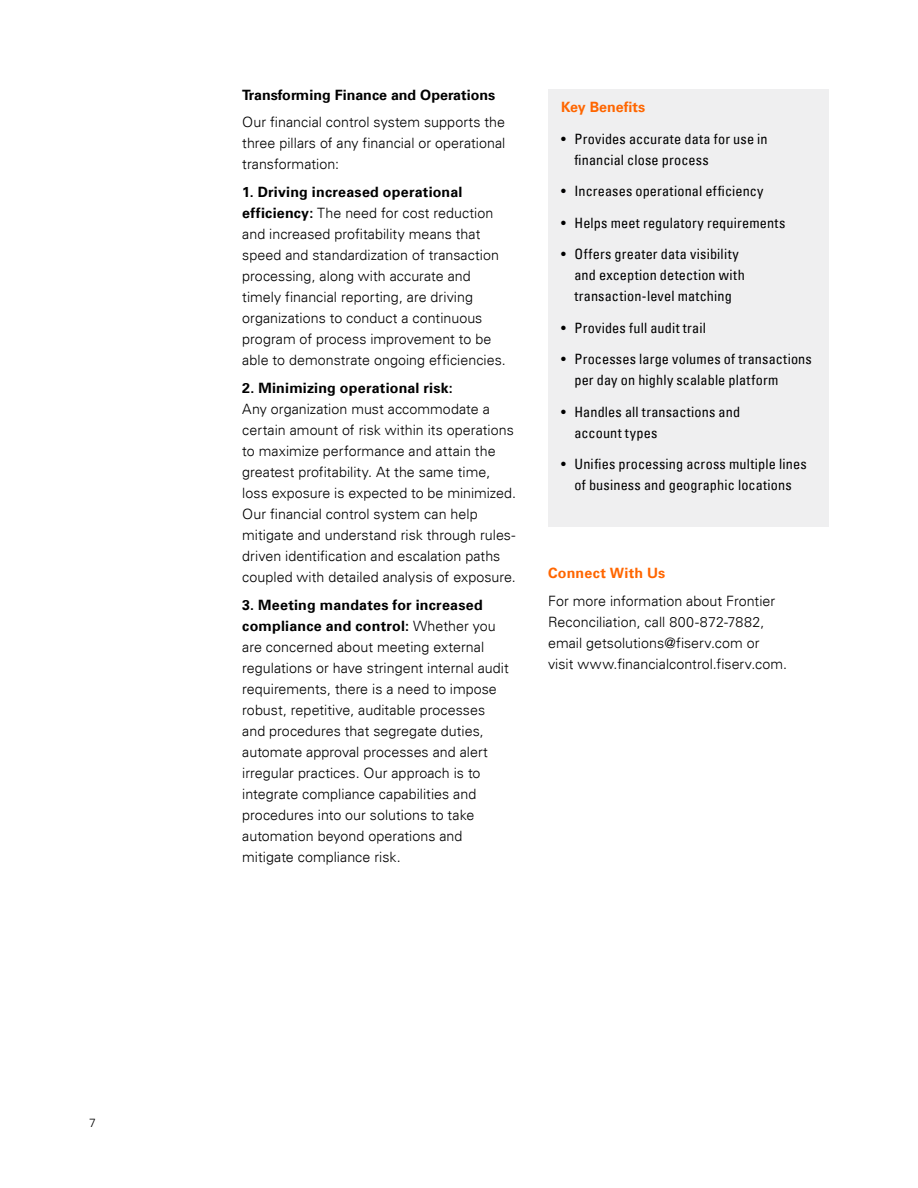
<style>
.page{position:relative;width:918px;height:1188px;background:#fff}
.page>*{position:absolute;margin:0;border:0;box-sizing:border-box;transform-origin:0 0}
.t1{font:300 14.25px/21px "Univers LT";letter-spacing:.005em;color:#000}
.t2{font:condensed 14.25px/21px "Univers LT";letter-spacing:.01em;color:#000}
.t3{font:700 14.25px "Univers LT";color:#000}
.t4{font:700 14.25px "Univers LT";letter-spacing:.005em;color:#f60}
.t5{font:300 12px "Univers LT";color:#000}
.s1{font-weight:700}
</style>
<div class="page">
<div style="left:548px;top:89px;width:281px;height:438px;background:#efeff0"></div>
<p class="t5" style="left:89px;top:1115px;width:8px">7</p>
<p class="t3" style="left:242px;top:86px;width:254px">Transforming Finance and Operations</p>
<p class="t1" style="left:242px;top:112px;width:265px;text-align:justify">Our financial control system supports the three pillars of any financial or operational transformation:</p>
<p class="t1" style="left:242px;top:182px;width:265px"><span class="s1">1. Driving increased operational efficiency:</span> The need for cost reduction and increased profitability means that speed and standardization of transaction processing, along with accurate and timely financial reporting, are driving organizations to conduct a continuous program of process improvement to be able to demonstrate ongoing efficiencies.</p>
<p class="t3" style="left:242px;top:380px;width:212px">2. Minimizing operational risk:</p>
<p class="t1" style="left:242px;top:398px;width:275px">Any organization must accommodate a certain amount of risk within its operations to maximize performance and attain the greatest profitability. At the same time, loss exposure is expected to be minimized.<br>Our financial control system can help mitigate and understand risk through rules&shy;driven identification and escalation paths coupled with detailed analysis of exposure.</p>
<p class="t1" style="left:242px;top:594px;width:268px"><span class="s1">3. Meeting mandates for increased compliance and control:</span> Whether you are concerned about meeting external regulations or have stringent internal audit requirements, there is a need to impose robust, repetitive, auditable processes and procedures that segregate duties, automate approval processes and alert irregular practices. Our approach is to integrate compliance capabilities and procedures into our solutions to take automation beyond operations and mitigate compliance risk.</p>
<p class="t4" style="left:561px;top:99px;width:86px">Key Benefits</p>
<p class="t2" style="left:574px;top:128px;width:195px;text-indent:-13px">• Provides accurate data for use in financial close process</p>
<p class="t2" style="left:561px;top:181px;width:204px">• Increases operational efficiency</p>
<p class="t2" style="left:561px;top:212px;width:226px">• Helps meet regulatory requirements</p>
<p class="t2" style="left:574px;top:244px;width:172px;text-indent:-13px">• Offers greater data visibility and exception detection with transaction-level matching</p>
<p class="t2" style="left:561px;top:317px;width:146px">• Provides full audit trail</p>
<p class="t2" style="left:574px;top:349px;width:239px;text-indent:-13px">• Processes large volumes of transactions per day on highly scalable platform</p>
<p class="t2" style="left:574px;top:401px;width:167px;text-indent:-13px">• Handles all transactions and account types</p>
<p class="t2" style="left:561px;top:454px;width:247px;text-align:center">• Unifies processing across multiple lines of business and geographic locations</p>
<p class="t4" style="left:548px;top:565px;width:119px">Connect With Us</p>
<p class="t1" style="left:548px;top:590px;width:241px">For more information about Frontier Reconciliation, call 800-872-7882, email getsolutions@fiserv.com or visit www.financialcontrol.fiserv.com.</p>
</div>
